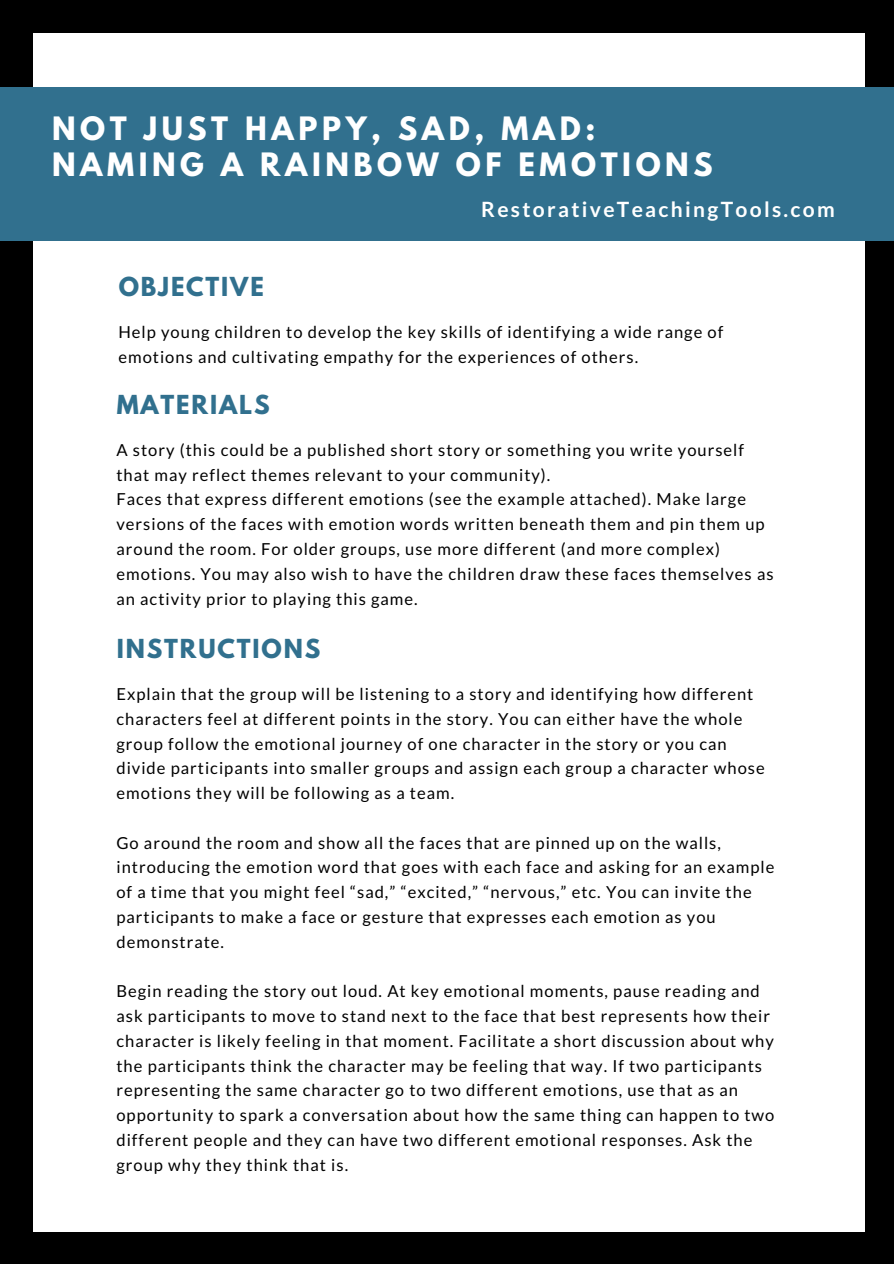
<style>
.page{position:relative;width:894px;height:1264px;background:#fff}
.page>*{position:absolute;margin:0;border:0;box-sizing:border-box;transform-origin:0 0}
.t1{font:700 28.5px "League Spartan";letter-spacing:.16em;color:#fff}
.t2{font:700 23.25px "League Spartan";letter-spacing:.08em;color:#31708e}
.t3{font:700 21px "Lato";letter-spacing:.11em;color:#fff}
.t4{font:16.5px/24.8px "Lato";letter-spacing:.06em;color:#000}
</style>
<div class="page">
<div style="left:0;top:0;width:893px;height:1263px;background:#000"></div>
<div style="left:34px;top:33px;width:830px;height:1198px;background:#fff"></div>
<div style="left:0;top:87px;width:893px;height:154px;background:#31708e"></div>
<p class="t1" style="left:52px;top:114px;width:544px">NOT JUST HAPPY, SAD, MAD:</p>
<p class="t1" style="left:52px;top:150px;width:661px">NAMING A RAINBOW OF EMOTIONS</p>
<p class="t3" style="left:481px;top:196px;width:355px">RestorativeTeachingTools.com</p>
<p class="t2" style="left:119px;top:275px;width:146px">OBJECTIVE</p>
<p class="t4" style="left:118px;top:319px;width:606px">Help young children to develop the key skills of identifying a wide range of emotions and cultivating empathy for the experiences of others.</p>
<p class="t2" style="left:117px;top:393px;width:154px">MATERIALS</p>
<p class="t4" style="left:116px;top:437px;width:629px">A story (this could be a published short story or something you write yourself that may reflect themes relevant to your community).</p>
<p class="t4" style="left:116px;top:486px;width:658px">Faces that express different emotions (see the example attached). Make large versions of the faces with emotion words written beneath them and pin them up around the room. For older groups, use more different (and more complex) emotions. You may also wish to have the children draw these faces themselves as an activity prior to playing this game.</p>
<p class="t2" style="left:117px;top:637px;width:205px">INSTRUCTIONS</p>
<p class="t4" style="left:116px;top:681px;width:649px">Explain that the group will be listening to a story and identifying how different characters feel at different points in the story. You can either have the whole group follow the emotional journey of one character in the story or you can divide participants into smaller groups and assign each group a character whose emotions they will be following as a team.</p>
<p class="t4" style="left:116px;top:829px;width:659px">Go around the room and show all the faces that are pinned up on the walls, introducing the emotion word that goes with each face and asking for an example of a time that you might feel “sad,” “excited,” “nervous,” etc. You can invite the participants to make a face or gesture that expresses each emotion as you demonstrate.</p>
<p class="t4" style="left:116px;top:978px;width:659px">Begin reading the story out loud. At key emotional moments, pause reading and ask participants to move to stand next to the face that best represents how their character is likely feeling in that moment. Facilitate a short discussion about why the participants think the character may be feeling that way. If two participants representing the same character go to two different emotions, use that as an opportunity to spark a conversation about how the same thing can happen to two different people and they can have two different emotional responses. Ask the group why they think that is.</p>
</div>
